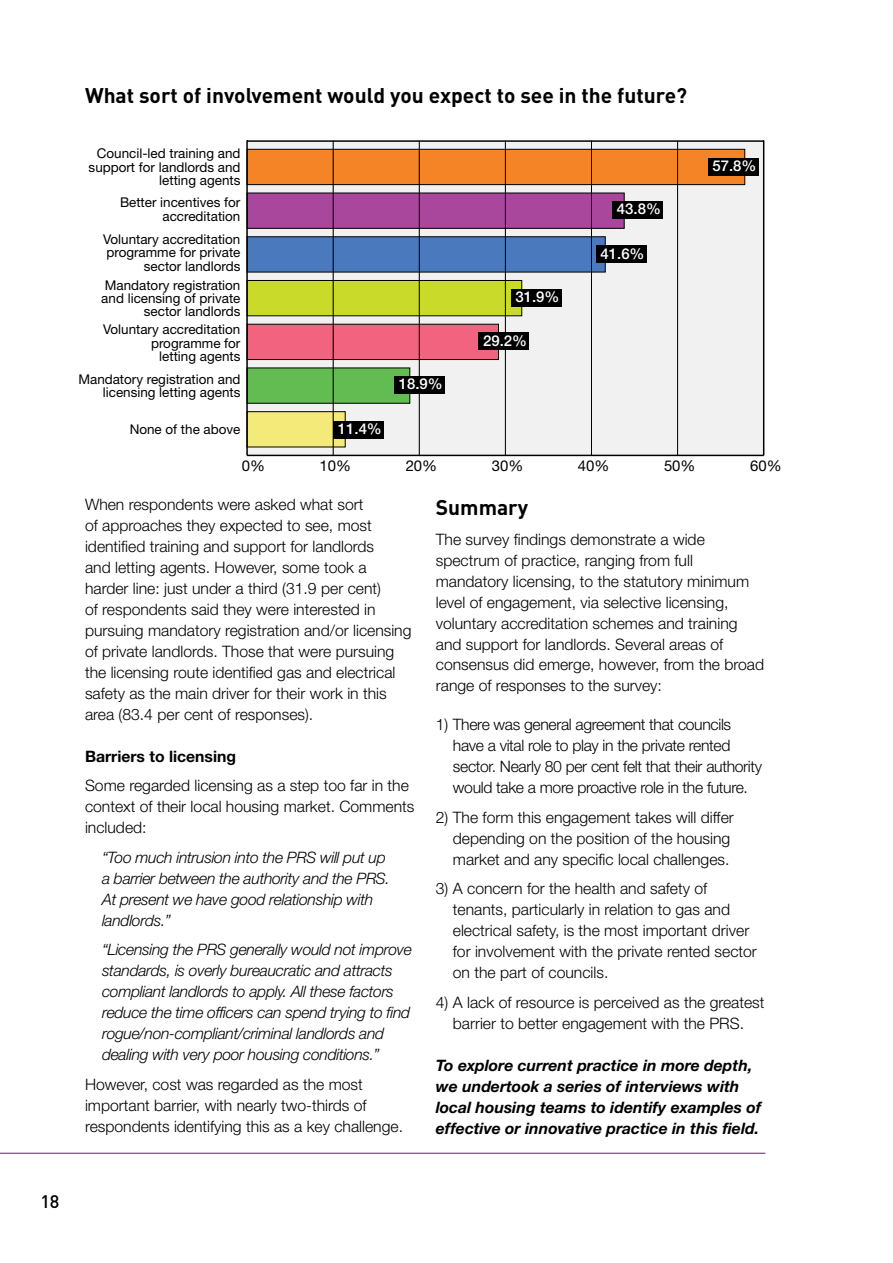
<style>
.page{position:relative;width:893px;height:1263px;background:#fff}
.page>*{position:absolute;margin:0;border:0;box-sizing:border-box;transform-origin:0 0}
.t1{font:700 21px "DIN";color:#000}
.t2{font:500 18px "DIN";color:#000}
.t3{font:300 15.75px/21px "Helvetica Neue";color:#000}
.t4{font:italic 300 15.75px/21px "Helvetica Neue";letter-spacing:-.02em;color:#000}
.t5{font:300 15.75px/21px "Helvetica Neue";letter-spacing:-.02em;color:#000}
.t6{font:italic 700 15.75px/21px "Helvetica Neue";color:#000}
.t7{font:700 15.75px "Helvetica Neue";color:#000}
.t8{font:500 15px "Helvetica Neue";color:#fff}
.t9{font:15px "Helvetica Neue";color:#000}
.t10{font:13.5px/13.5px "Helvetica Neue";color:#000;text-align:right}
</style>
<div class="page">
<hr style="left:0;top:1153px;width:765px;height:1px;background:#642266">
<div style="left:247px;top:141px;width:517px;height:314px;background:#f1f1f2"></div>
<hr style="left:247px;top:455px;width:517px;height:1px;background:#000">
<div style="left:247px;top:411px;width:99px;height:36px;background:#f4ea79;border:1px solid #000"></div>
<div style="left:247px;top:368px;width:163px;height:36px;background:#63bc51;border:1px solid #000"></div>
<div style="left:247px;top:324px;width:252px;height:36px;background:#f1637e;border:1px solid #000"></div>
<div style="left:247px;top:280px;width:275px;height:36px;background:#c9da2b;border:1px solid #000"></div>
<div style="left:247px;top:236px;width:359px;height:36px;background:#4b79bd;border:1px solid #000"></div>
<div style="left:247px;top:193px;width:378px;height:36px;background:#a8479b;border:1px solid #000"></div>
<div style="left:247px;top:149px;width:498px;height:36px;background:#f58427;border:1px solid #000"></div>
<hr style="left:333px;top:141px;width:1px;height:314px;background:#000">
<hr style="left:419px;top:141px;width:1px;height:314px;background:#000">
<hr style="left:505px;top:141px;width:1px;height:314px;background:#000">
<hr style="left:591px;top:141px;width:1px;height:314px;background:#000">
<hr style="left:677px;top:141px;width:1px;height:314px;background:#000">
<hr style="left:763px;top:141px;width:1px;height:314px;background:#000">
<hr style="left:246px;top:140px;width:2px;height:315px;background:#000">
<hr style="left:247px;top:140px;width:517px;height:2px;background:#000">
<div style="left:708px;top:158px;width:51px;height:18px;background:#000"></div>
<div style="left:612px;top:201px;width:51px;height:18px;background:#000"></div>
<div style="left:596px;top:246px;width:51px;height:17px;background:#000"></div>
<div style="left:511px;top:289px;width:51px;height:17px;background:#000"></div>
<div style="left:479px;top:332px;width:50px;height:18px;background:#000"></div>
<div style="left:394px;top:376px;width:51px;height:18px;background:#000"></div>
<div style="left:333px;top:421px;width:51px;height:17px;background:#000"></div>
<h1 class="t1" style="left:85px;top:81px;width:604px">What sort of involvement would you expect to see in the future?</h1>
<p class="t10" style="left:89px;top:146px;width:153px">Council-led training and support for landlords and letting agents</p>
<p class="t10" style="left:120px;top:195px;width:122px">Better incentives for accreditation</p>
<p class="t10" style="left:103px;top:232px;width:139px">Voluntary accreditation programme for private sector landlords</p>
<p class="t10" style="left:101px;top:278px;width:141px">Mandatory registration and licensing of private sector landlords</p>
<p class="t10" style="left:103px;top:323px;width:139px">Voluntary accreditation programme for<br>letting agents</p>
<p class="t10" style="left:78px;top:372px;width:164px">Mandatory registration and licensing letting agents</p>
<p class="t10" style="left:130px;top:422px;width:112px">None of the above</p>
<p class="t8" style="left:338px;top:420px;width:45px">11.4%</p>
<p class="t8" style="left:399px;top:375px;width:45px">18.9%</p>
<p class="t8" style="left:515px;top:288px;width:45px">31.9%</p>
<p class="t8" style="left:483px;top:331px;width:45px">29.2%</p>
<p class="t8" style="left:617px;top:200px;width:45px">43.8%</p>
<p class="t8" style="left:601px;top:245px;width:45px">41.6%</p>
<p class="t8" style="left:712px;top:157px;width:45px">57.8%</p>
<p class="t9" style="left:242px;top:457px;width:25px">0%</p>
<p class="t9" style="left:320px;top:457px;width:33px">10%</p>
<p class="t9" style="left:406px;top:457px;width:33px">20%</p>
<p class="t9" style="left:492px;top:457px;width:33px">30%</p>
<p class="t9" style="left:578px;top:457px;width:33px">40%</p>
<p class="t9" style="left:664px;top:457px;width:33px">50%</p>
<p class="t9" style="left:750px;top:457px;width:33px">60%</p>
<p class="t3" style="left:85px;top:493px;width:328px">When respondents were asked what sort<br>of approaches they expected to see, most identified training and support for landlords<br>and letting agents. However, some took a harder line: just under a third (31.9 per cent)<br>of respondents said they were interested in pursuing mandatory registration and/or licensing of private landlords. Those that were pursuing the licensing route identified gas and electrical safety as the main driver for their work in this area (83.4 per cent of responses).</p>
<p class="t7" style="left:85px;top:747px;width:153px">Barriers to licensing</p>
<p class="t3" style="left:85px;top:775px;width:331px">Some regarded licensing as a step too far in the context of their local housing market. Comments included:</p>
<p class="t4" style="left:102px;top:846px;width:289px">“Too much intrusion into the PRS will put up a barrier between the authority and the PRS.<br>At present we have good relationship with landlords.”</p>
<p class="t4" style="left:102px;top:939px;width:311px">“Licensing the PRS generally would not improve standards, is overly bureaucratic and attracts compliant landlords to apply. All these factors reduce the time officers can spend trying to find rogue/non-compliant/criminal landlords and dealing with very poor housing conditions.”</p>
<p class="t3" style="left:85px;top:1073px;width:319px">However, cost was regarded as the most important barrier, with nearly two-thirds of respondents identifying this as a key challenge.</p>
<h1 class="t1" style="left:436px;top:494px;width:94px">Summary</h1>
<p class="t3" style="left:436px;top:528px;width:330px">The survey findings demonstrate a wide spectrum of practice, ranging from full mandatory licensing, to the statutory minimum level of engagement, via selective licensing, voluntary accreditation schemes and training and support for landlords. Several areas of consensus did emerge, however, from the broad range of responses to the survey:</p>
<p class="t5" style="left:453px;top:714px;width:311px;text-indent:-17px">1) There was general agreement that councils have a vital role to play in the private rented sector. Nearly 80 per cent felt that their authority would take a more proactive role in the future.</p>
<p class="t3" style="left:453px;top:806px;width:282px;text-indent:-17px">2) The form this engagement takes will differ depending on the position of the housing market and any specific local challenges.</p>
<p class="t3" style="left:453px;top:878px;width:305px;text-indent:-17px">3) A concern for the health and safety of tenants, particularly in relation to gas and electrical safety, is the most important driver for involvement with the private rented sector on the part of councils.</p>
<p class="t3" style="left:436px;top:991px;width:330px;text-align:center">4) A lack of resource is perceived as the greatest barrier to better engagement with the PRS.</p>
<p class="t6" style="left:436px;top:1054px;width:327px">To explore current practice in more depth, we undertook a series of interviews with local housing teams to identify examples of effective or innovative practice in this field.</p>
<p class="t2" style="left:40px;top:1190px;width:21px">18</p>
</div>
